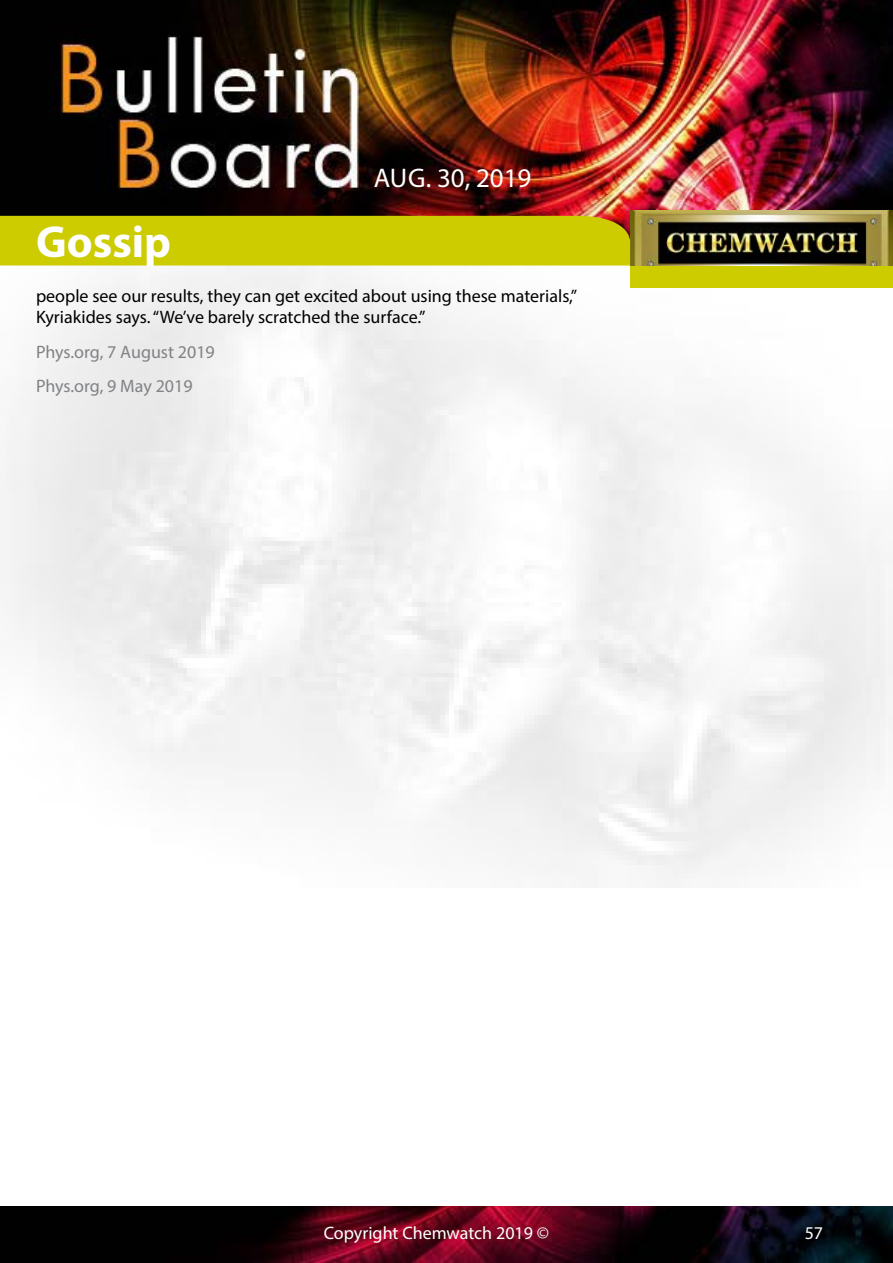
<style>
.page{position:relative;width:893px;height:1263px;background:#fff}
.page>*{position:absolute;margin:0;border:0;box-sizing:border-box;transform-origin:0 0}
.t1{font:700 45px "Myriad Pro";color:#fff}
.t2{font:27px "Myriad Pro";color:#fff}
.t3{font:18px/21.6px "Myriad Pro";color:#000}
.t4{font:18px/34.3px "Myriad Pro";letter-spacing:-.005em;color:#808285}
.t5{font:18px "Myriad Pro";color:#fff}
</style>
<div class="page">
<img style="left:0;top:0;width:893px;height:887px">
<div style="left:630px;top:265px;width:263px;height:23px;background:#cc0"></div>
<img style="left:630px;top:210px;width:262px;height:56px">
<svg style="left:0;top:216px;width:630px;height:72px"></svg>
<img style="left:0;top:1206px;width:893px;height:57px">
<h2 class="t2" style="left:374px;top:161px;width:159px">Aug. 30, 2019</h2>
<h1 class="t1" style="left:36px;top:213px;width:137px">Gossip</h1>
<p class="t3" style="left:36px;top:284px;width:543px">people see our results, they can get excited about using these materials,”<br>Kyriakides says. “We’ve barely scratched the surface.”</p>
<p class="t4" style="left:36px;top:334px;width:180px">Phys.org, 7 August 2019<br>Phys.org, 9 May 2019</p>
<p class="t5" style="left:324px;top:1222px;width:227px">Copyright Chemwatch 2019 ©</p>
<p class="t5" style="left:805px;top:1222px;width:20px">57</p>
</div>
